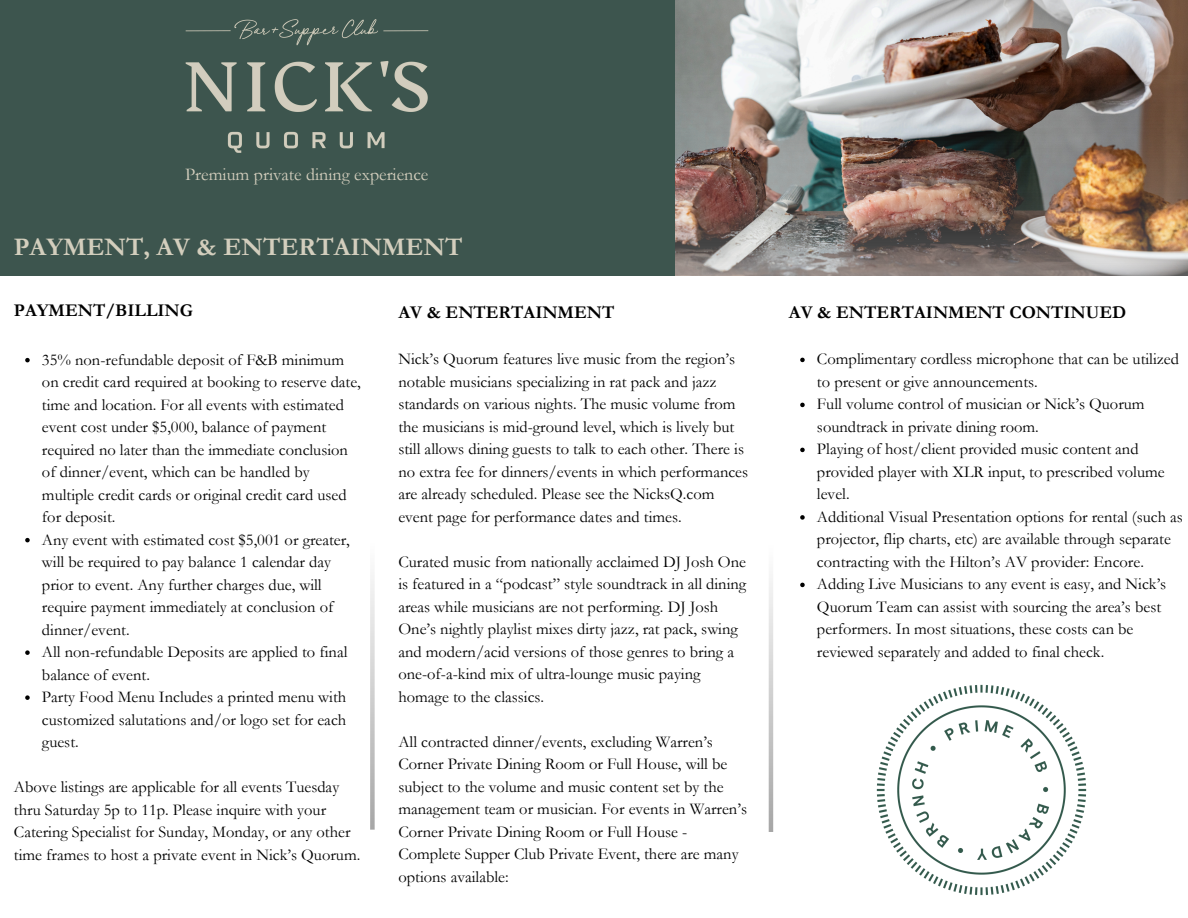
<style>
.page{position:relative;width:1188px;height:918px;background:#fff}
.page>*{position:absolute;margin:0;border:0;box-sizing:border-box;transform-origin:0 0}
.t1{font:700 25.5px "Garamond";color:#d3cebd}
.t2{font:700 18px "Garamond";color:#000}
.t3{font:18px "Garamond";color:#d3cebd}
.t4{font:16.5px/22.5px "Garamond";color:#000}
</style>
<div class="page">
<svg style="left:370px;top:575px;width:5px;height:255px"></svg>
<svg style="left:769px;top:578px;width:4px;height:254px"></svg>
<img style="left:876px;top:684px;width:211px;height:212px">
<svg style="left:800px;top:358px;width:5px;height:4px"></svg>
<svg style="left:800px;top:403px;width:5px;height:4px"></svg>
<svg style="left:800px;top:448px;width:5px;height:4px"></svg>
<svg style="left:800px;top:515px;width:5px;height:5px"></svg>
<svg style="left:800px;top:583px;width:5px;height:4px"></svg>
<svg style="left:25px;top:358px;width:5px;height:4px"></svg>
<svg style="left:25px;top:538px;width:5px;height:4px"></svg>
<svg style="left:25px;top:650px;width:5px;height:5px"></svg>
<svg style="left:25px;top:695px;width:5px;height:5px"></svg>
<div style="left:0;top:0;width:1188px;height:276px;background:#3d554e"></div>
<img style="left:675px;top:0;width:513px;height:76px">
<img style="left:675px;top:76px;width:513px;height:200px">
<img style="left:185px;top:19px;width:244px;height:134px">
<p class="t3" style="left:185px;top:165px;width:245px">Premium private dining experience</p>
<h2 class="t1" style="left:14px;top:233px;width:450px">PAYMENT, AV &amp; ENTERTAINMENT</h2>
<p class="t2" style="left:14px;top:301px;width:180px">PAYMENT/BILLING</p>
<p class="t4" style="left:42px;top:348px;width:320px">35% non-refundable deposit of F&amp;B minimum on credit card required at booking to reserve date, time and location. For all events with estimated event cost under $5,000, balance of payment required no later than the immediate conclusion of dinner/event, which can be handled by multiple credit cards or original credit card used for deposit.</p>
<p class="t4" style="left:42px;top:528px;width:309px">Any event with estimated cost $5,001 or greater, will be required to pay balance 1 calendar day prior to event. Any further charges due, will require payment immediately at conclusion of dinner/event.</p>
<p class="t4" style="left:42px;top:641px;width:307px">All non-refundable Deposits are applied to final balance of event.</p>
<p class="t4" style="left:42px;top:686px;width:306px;text-align:justify">Party Food Menu Includes a printed menu with customized salutations and/or logo set for each guest.</p>
<p class="t4" style="left:14px;top:776px;width:348px">Above listings are applicable for all events Tuesday thru Saturday 5p to 11p. Please inquire with your Catering Specialist for Sunday, Monday, or any other time frames to host a private event in Nick’s Quorum.</p>
<p class="t2" style="left:398px;top:303px;width:218px">AV &amp; ENTERTAINMENT</p>
<h2 class="t4" style="left:398px;top:348px;width:351px">Nick’s Quorum features live music from the region’s notable musicians specializing in rat pack and jazz standards on various nights. The music volume from the musicians is mid-ground level, which is lively but still allows dining guests to talk to each other. There is no extra fee for dinners/events in which performances are already scheduled. Please see the NicksQ.com event page for performance dates and times.</h2>
<p class="t4" style="left:398px;top:551px;width:349px">Curated music from nationally acclaimed DJ Josh One is featured in a “podcast” style soundtrack in all dining areas while musicians are not performing. DJ Josh One’s nightly playlist mixes dirty jazz, rat pack, swing and modern/acid versions of those genres to bring a one-of-a-kind mix of ultra-lounge music paying homage to the classics.</p>
<p class="t4" style="left:398px;top:731px;width:350px">All contracted dinner/events, excluding Warren’s Corner Private Dining Room or Full House, will be subject to the volume and music content set by the management team or musician. For events in Warren’s Corner Private Dining Room or Full House - Complete Supper Club Private Event, there are many options available:</p>
<p class="t2" style="left:789px;top:303px;width:339px">AV &amp; ENTERTAINMENT CONTINUED</p>
<p class="t4" style="left:817px;top:348px;width:363px">Complimentary cordless microphone that can be utilized to present or give announcements.</p>
<h1 class="t4" style="left:817px;top:393px;width:329px">Full volume control of musician or Nick’s Quorum soundtrack in private dining room.</h1>
<p class="t4" style="left:817px;top:438px;width:349px">Playing of host/client provided music content and provided player with XLR input, to prescribed volume level.</p>
<p class="t4" style="left:817px;top:506px;width:367px">Additional Visual Presentation options for rental (such as projector, flip charts, etc) are available through separate contracting with the Hilton’s AV provider: Encore.</p>
<h2 class="t4" style="left:817px;top:573px;width:351px">Adding Live Musicians to any event is easy, and Nick’s Quorum Team can assist with sourcing the area’s best performers. In most situations, these costs can be reviewed separately and added to final check.</h2>
</div>
